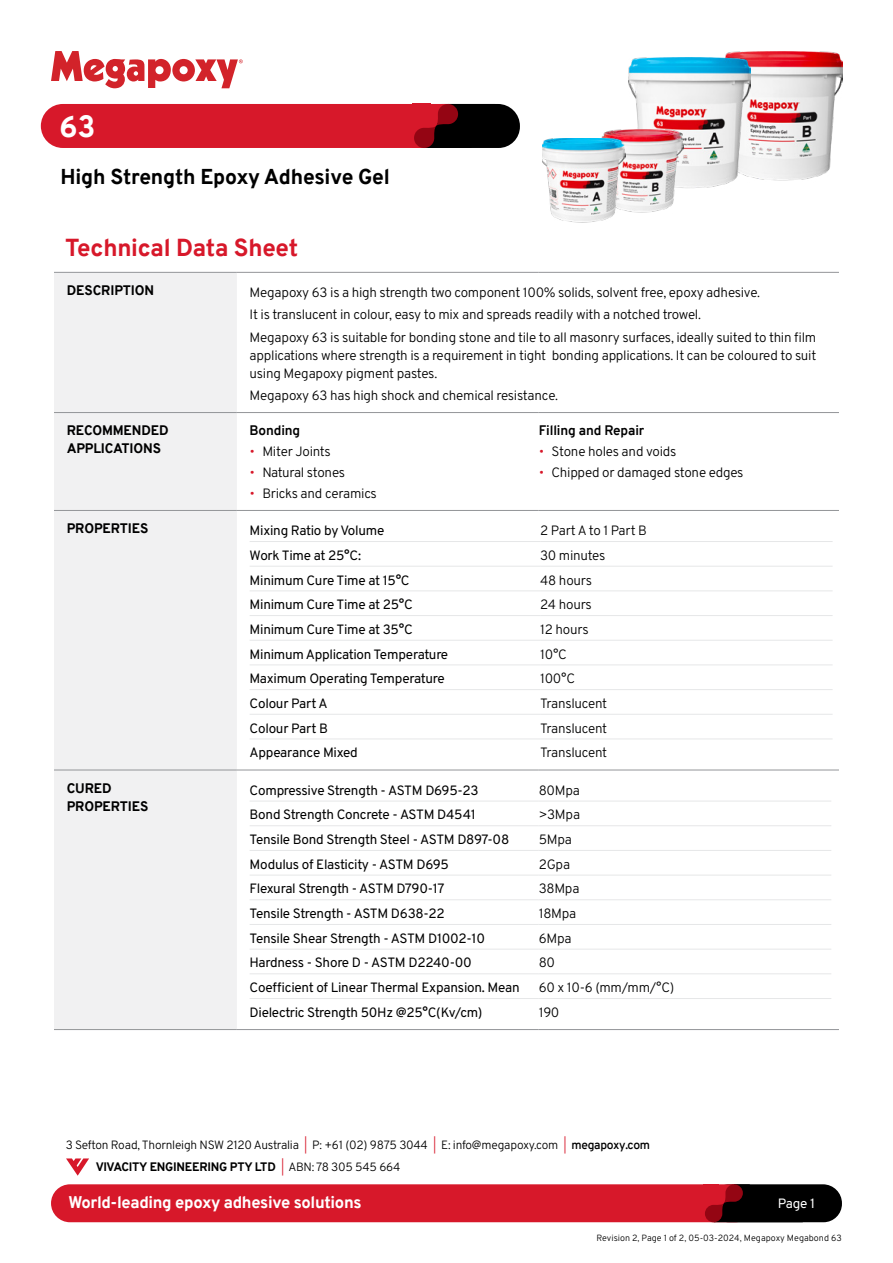
<style>
.page{position:relative;width:893px;height:1263px;background:#fff}
.page>*{position:absolute;margin:0;border:0;box-sizing:border-box;transform-origin:0 0}
.t1{font:800 30px "Overpass";color:#fff}
.t2{font:800 24px "Overpass";letter-spacing:-.01em;color:#d7182a}
.t3{font:800 21px "Overpass";letter-spacing:-.01em;color:#000}
.t4{font:800 16.5px "Overpass";letter-spacing:-.02em;color:#fff}
.t5{font:13.5px/22.2px "Overpass";letter-spacing:-.02em;color:#000}
.t6{font:800 13.5px/18px "Overpass";letter-spacing:-.01em;color:#000}
.t7{font:700 13.5px "Overpass";letter-spacing:-.01em;color:#000}
.t8{font:13.5px "Overpass";color:#fff}
.t9{font:12px/21.6px "Overpass";letter-spacing:-.02em;color:#000}
.t10{font:9px "Overpass";color:#000}
.s1{color:#d7182a}
.s2{font-weight:600}
.s3{font-weight:800}
</style>
<div class="page">
<div style="left:710px;top:1184px;width:132px;height:38px;background:#000;border-radius:19px"></div>
<div style="left:51px;top:1184px;width:703px;height:38px;background:#d7182a;border-radius:19px"></div>
<svg style="left:705px;top:1184px;width:98px;height:38px"></svg>
<svg style="left:66px;top:1158px;width:23px;height:18px"></svg>
<svg style="left:51px;top:51px;width:192px;height:37px"></svg>
<div style="left:54px;top:273px;width:183px;height:756px;background:#f1f1f2"></div>
<hr style="left:54px;top:412px;width:183px;height:1px;background:#939598">
<hr style="left:237px;top:412px;width:302px;height:1px;background:#939598">
<hr style="left:539px;top:412px;width:300px;height:1px;background:#939598">
<hr style="left:54px;top:510px;width:183px;height:1px;background:#939598">
<hr style="left:237px;top:510px;width:302px;height:1px;background:#939598">
<hr style="left:539px;top:510px;width:300px;height:1px;background:#939598">
<hr style="left:54px;top:770px;width:183px;height:1px;background:#939598">
<hr style="left:237px;top:770px;width:302px;height:1px;background:#939598">
<hr style="left:539px;top:770px;width:300px;height:1px;background:#939598">
<hr style="left:54px;top:1029px;width:183px;height:1px;background:#939598">
<hr style="left:237px;top:1029px;width:302px;height:1px;background:#939598">
<hr style="left:539px;top:1029px;width:300px;height:1px;background:#939598">
<hr style="left:54px;top:272px;width:183px;height:1px;background:#939598">
<hr style="left:237px;top:272px;width:302px;height:1px;background:#939598">
<hr style="left:539px;top:272px;width:300px;height:1px;background:#939598">
<hr style="left:250px;top:541px;width:290px;height:1px;background:#e6e7e8">
<hr style="left:250px;top:566px;width:290px;height:1px;background:#e6e7e8">
<hr style="left:250px;top:591px;width:290px;height:1px;background:#e6e7e8">
<hr style="left:250px;top:615px;width:290px;height:1px;background:#e6e7e8">
<hr style="left:250px;top:640px;width:290px;height:1px;background:#e6e7e8">
<hr style="left:250px;top:665px;width:290px;height:1px;background:#e6e7e8">
<hr style="left:250px;top:689px;width:290px;height:1px;background:#e6e7e8">
<hr style="left:250px;top:714px;width:290px;height:1px;background:#e6e7e8">
<hr style="left:250px;top:739px;width:290px;height:1px;background:#e6e7e8">
<hr style="left:540px;top:566px;width:293px;height:1px;background:#e6e7e8">
<hr style="left:540px;top:591px;width:293px;height:1px;background:#e6e7e8">
<hr style="left:540px;top:615px;width:293px;height:1px;background:#e6e7e8">
<hr style="left:540px;top:640px;width:293px;height:1px;background:#e6e7e8">
<hr style="left:540px;top:665px;width:293px;height:1px;background:#e6e7e8">
<hr style="left:540px;top:689px;width:293px;height:1px;background:#e6e7e8">
<hr style="left:540px;top:714px;width:293px;height:1px;background:#e6e7e8">
<hr style="left:540px;top:739px;width:293px;height:1px;background:#e6e7e8">
<hr style="left:540px;top:541px;width:293px;height:1px;background:#e6e7e8">
<hr style="left:250px;top:801px;width:289px;height:1px;background:#e6e7e8">
<hr style="left:539px;top:801px;width:292px;height:1px;background:#e6e7e8">
<hr style="left:250px;top:825px;width:289px;height:1px;background:#e6e7e8">
<hr style="left:539px;top:825px;width:292px;height:1px;background:#e6e7e8">
<hr style="left:250px;top:850px;width:289px;height:1px;background:#e6e7e8">
<hr style="left:539px;top:850px;width:292px;height:1px;background:#e6e7e8">
<hr style="left:250px;top:875px;width:289px;height:1px;background:#e6e7e8">
<hr style="left:539px;top:875px;width:292px;height:1px;background:#e6e7e8">
<hr style="left:250px;top:899px;width:289px;height:1px;background:#e6e7e8">
<hr style="left:539px;top:899px;width:292px;height:1px;background:#e6e7e8">
<hr style="left:250px;top:924px;width:289px;height:1px;background:#e6e7e8">
<hr style="left:539px;top:924px;width:292px;height:1px;background:#e6e7e8">
<hr style="left:250px;top:949px;width:289px;height:1px;background:#e6e7e8">
<hr style="left:539px;top:949px;width:292px;height:1px;background:#e6e7e8">
<hr style="left:250px;top:973px;width:289px;height:1px;background:#e6e7e8">
<hr style="left:539px;top:973px;width:292px;height:1px;background:#e6e7e8">
<hr style="left:250px;top:998px;width:289px;height:1px;background:#e6e7e8">
<hr style="left:539px;top:998px;width:292px;height:1px;background:#e6e7e8">
<div style="left:420px;top:104px;width:100px;height:44px;background:#000;border-radius:22px"></div>
<div style="left:41px;top:104px;width:430px;height:44px;background:#d7182a;border-radius:22px"></div>
<svg style="left:414px;top:104px;width:57px;height:44px"></svg>
<img style="left:722px;top:51px;width:120px;height:130px">
<img style="left:629px;top:58px;width:121px;height:130px">
<img style="left:601px;top:130px;width:82px;height:83px">
<img style="left:542px;top:139px;width:83px;height:84px">
<h1 class="t1" style="left:59px;top:105px;width:38px">63</h1>
<h3 class="t3" style="left:61px;top:162px;width:331px">High Strength Epoxy Adhesive Gel</h3>
<h2 class="t2" style="left:65px;top:231px;width:235px">Technical Data Sheet</h2>
<p class="t6" style="left:67px;top:282px;width:89px">DESCRIPTION</p>
<p class="t5" style="left:250px;top:281px;width:568px">Megapoxy 63 is a high strength two component 100% solids, solvent free, epoxy adhesive.<br>It is translucent in colour, easy to mix and spreads readily with a notched trowel.<br>Megapoxy 63 is suitable for bonding stone and tile to all masonry surfaces, ideally suited to thin film</p>
<p class="t5" style="left:250px;top:345px;width:568px;line-height:18px">applications where strength is a requirement in tight bonding applications. It can be coloured to suit using Megapoxy pigment pastes.</p>
<p class="t5" style="left:250px;top:383px;width:310px">Megapoxy 63 has high shock and chemical resistance.</p>
<p class="t6" style="left:67px;top:422px;width:104px">RECOMMENDED<br>APPLICATIONS</p>
<p class="t7" style="left:250px;top:421px;width:52px">Bonding</p>
<p class="t7" style="left:539px;top:421px;width:107px">Filling and Repair</p>
<p class="t5" style="left:539px;top:440px;width:139px"><span class="s1">•</span> Stone holes and voids</p>
<p class="t5" style="left:539px;top:461px;width:206px"><span class="s1">•</span> Chipped or damaged stone edges</p>
<p class="t5" style="left:250px;top:440px;width:83px"><span class="s1">•</span> Miter Joints</p>
<p class="t5" style="left:250px;top:461px;width:97px"><span class="s1">•</span> Natural stones</p>
<p class="t5" style="left:250px;top:481px;width:129px"><span class="s1">•</span> Bricks and ceramics</p>
<p class="t6" style="left:67px;top:520px;width:83px">PROPERTIES</p>
<p class="t5" style="left:250px;top:519px;width:136px">Mixing Ratio by Volume</p>
<p class="t5" style="left:540px;top:519px;width:108px">2 Part A to 1 Part B</p>
<p class="t5" style="left:250px;top:543px;width:113px">Work Time at 25°C:</p>
<p class="t5" style="left:540px;top:543px;width:67px">30 minutes</p>
<p class="t5" style="left:250px;top:568px;width:162px">Minimum Cure Time at 15°C</p>
<p class="t5" style="left:540px;top:568px;width:53px">48 hours</p>
<p class="t5" style="left:250px;top:593px;width:165px">Minimum Cure Time at 25°C</p>
<p class="t5" style="left:540px;top:593px;width:53px">24 hours</p>
<p class="t5" style="left:250px;top:617px;width:165px">Minimum Cure Time at 35°C</p>
<p class="t5" style="left:540px;top:617px;width:50px">12 hours</p>
<p class="t5" style="left:250px;top:642px;width:200px">Minimum Application Temperature</p>
<p class="t5" style="left:540px;top:642px;width:28px">10°C</p>
<p class="t5" style="left:250px;top:667px;width:197px">Maximum Operating Temperature</p>
<p class="t5" style="left:540px;top:667px;width:36px">100°C</p>
<p class="t5" style="left:250px;top:692px;width:80px">Colour Part A</p>
<p class="t5" style="left:540px;top:692px;width:69px">Translucent</p>
<p class="t5" style="left:250px;top:716px;width:80px">Colour Part B</p>
<p class="t5" style="left:540px;top:716px;width:69px">Translucent</p>
<p class="t5" style="left:250px;top:741px;width:110px">Appearance Mixed</p>
<p class="t5" style="left:540px;top:741px;width:69px">Translucent</p>
<p class="t6" style="left:67px;top:779px;width:83px">CURED<br>PROPERTIES</p>
<p class="t5" style="left:250px;top:778px;width:231px">Compressive Strength - ASTM D695-23</p>
<p class="t5" style="left:539px;top:778px;width:43px">80Mpa</p>
<p class="t5" style="left:250px;top:803px;width:228px">Bond Strength Concrete - ASTM D4541</p>
<p class="t5" style="left:539px;top:803px;width:43px">&gt;3Mpa</p>
<p class="t5" style="left:250px;top:828px;width:261px">Tensile Bond Strength Steel - ASTM D897-08</p>
<p class="t5" style="left:539px;top:828px;width:35px">5Mpa</p>
<p class="t5" style="left:250px;top:852px;width:201px">Modulus of Elasticity - ASTM D695</p>
<p class="t5" style="left:539px;top:852px;width:33px">2Gpa</p>
<p class="t5" style="left:250px;top:877px;width:196px">Flexural Strength - ASTM D790-17</p>
<p class="t5" style="left:539px;top:877px;width:42px">38Mpa</p>
<p class="t5" style="left:250px;top:902px;width:197px">Tensile Strength - ASTM D638-22</p>
<p class="t5" style="left:539px;top:902px;width:39px">18Mpa</p>
<p class="t5" style="left:250px;top:926px;width:237px">Tensile Shear Strength - ASTM D1002-10</p>
<p class="t5" style="left:539px;top:926px;width:34px">6Mpa</p>
<p class="t5" style="left:250px;top:951px;width:224px">Hardness - Shore D - ASTM D2240-00</p>
<p class="t5" style="left:539px;top:951px;width:18px">80</p>
<p class="t5" style="left:250px;top:976px;width:271px">Coefficient of Linear Thermal Expansion. Mean</p>
<p class="t5" style="left:539px;top:976px;width:137px">60 x 10-6 (mm/mm/°C)</p>
<p class="t5" style="left:250px;top:1000px;width:234px">Dielectric Strength 50Hz @25°C(Kv/cm)</p>
<p class="t5" style="left:539px;top:1000px;width:22px">190</p>
<p class="t9" style="left:96px;top:1134px;width:556px;text-indent:-30px">3 Sefton Road, Thornleigh NSW 2120 Australia <span class="s1">|</span> P: +61 (02) 9875 3044 <span class="s1">|</span> E: info@megapoxy.com <span class="s1">|</span> <span class="s2">megapoxy.com<br></span><span class="s3">VIVACITY ENGINEERING PTY LTD</span> <span class="s1">|</span> ABN: 78 305 545 664</p>
<p class="t4" style="left:68px;top:1191px;width:295px">World-leading epoxy adhesive solutions</p>
<p class="t8" style="left:778px;top:1192px;width:39px">Page 1</p>
<p class="t10" style="left:596px;top:1231px;width:247px">Revision 2, Page 1 of 2, 05-03-2024, Megapoxy Megabond 63</p>
</div>
